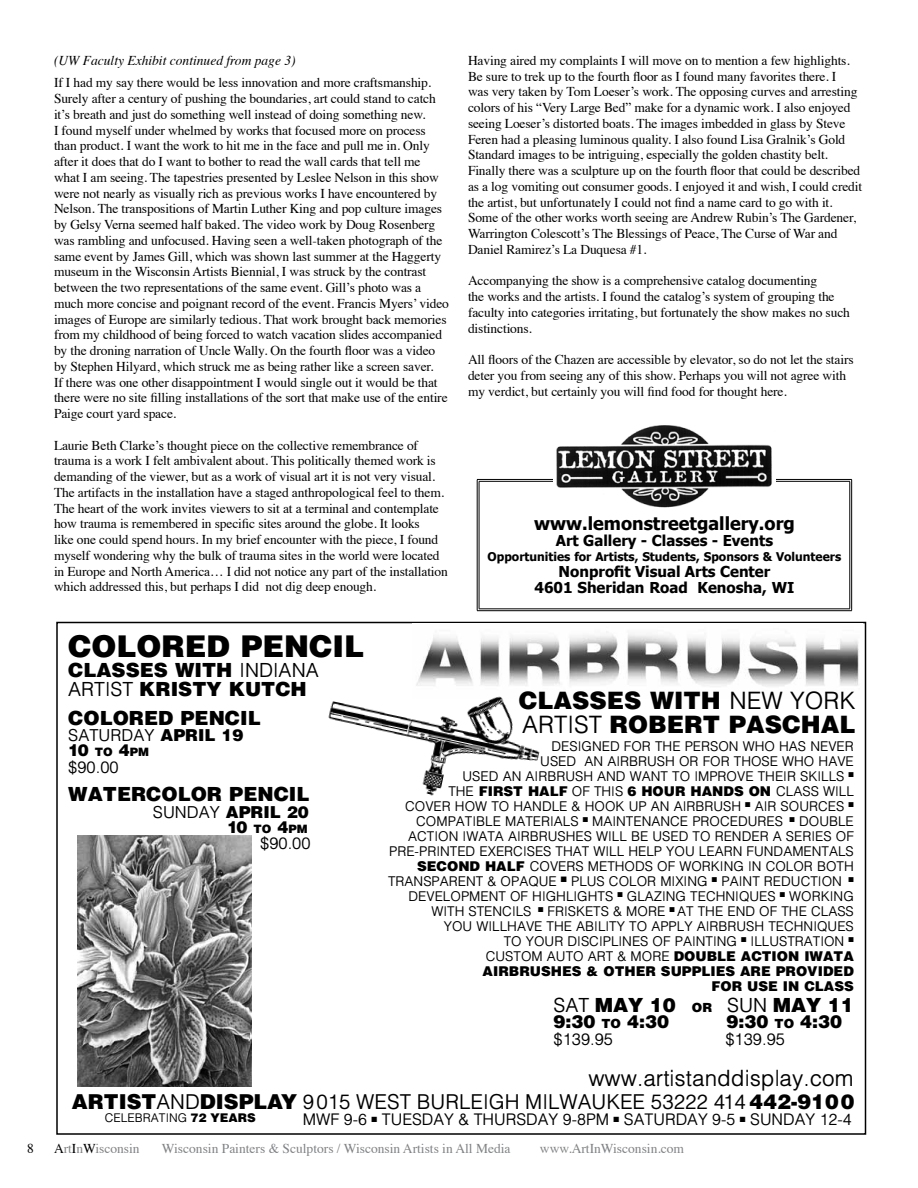
<style>
.page{position:relative;width:918px;height:1188px;background:#fff}
.page>*{position:absolute;margin:0;border:0;box-sizing:border-box;transform-origin:0 0}
.t1{font:900 30px "Noravetica";color:#000}
.t2{font:900 24px/24px "Noravetica";color:#000}
.t3{font:22.5px "Noravetica Sweet";color:#000}
.t4{font:20.55px "Noravetica Sweet";color:#000}
.t5{font:900 19.5px/19.5px "Noravetica";color:#000}
.t6{font:700 18px "Tahoma";color:#000}
.t7{font:900 18px "Noravetica";color:#000}
.t8{font:16.5px "Noravetica Sweet";color:#000}
.t9{font:900 16.5px "Noravetica";color:#000}
.t10{font:16.5px "Noravetica Sweet";color:#000}
.t11{font:16.05px "Noravetica Sweet";color:#000}
.t12{font:700 15px/15.8px "Tahoma";color:#000;text-align:center}
.t13{font:13.5px/15.8px "Times";letter-spacing:-.01em;color:#000}
.t14{font:13.5px/15px "Noravetica Sweet";color:#000;text-align:right}
.t15{font:13.5px "Times";color:#808285}
.t16{font:900 13.5px/15px "Noravetica";color:#000;text-align:right}
.t17{font:italic 13.5px "Times";color:#000}
.t18{font:700 12px "Tahoma";color:#000}
.t19{font:12px "Noravetica Sweet";color:#000}
.t20{font:900 11.55px "Noravetica";color:#000}
.s1{font-family:"Noravetica Sweet";font-weight:400}
.s2{font-family:"Noravetica";font-weight:900}
.s3{font-size:16.5px}
.s4{font-size:12.6px}
.s5{color:#000}
</style>
<div class="page">
<img style="left:425px;top:631px;width:434px;height:56px">
<img style="left:328px;top:658px;width:230px;height:138px">
<img style="left:77px;top:836px;width:175px;height:251px">
<hr style="left:477px;top:479px;width:375px;height:1px;background:#000">
<hr style="left:479px;top:481px;width:371px;height:1px;background:#000">
<hr style="left:477px;top:480px;width:1px;height:131px;background:#000">
<hr style="left:479px;top:482px;width:1px;height:127px;background:#000">
<hr style="left:850px;top:482px;width:1px;height:127px;background:#000">
<hr style="left:851px;top:480px;width:1px;height:131px;background:#000">
<hr style="left:479px;top:609px;width:371px;height:1px;background:#000">
<hr style="left:477px;top:610px;width:375px;height:1px;background:#000">
<img style="left:553px;top:425px;width:222px;height:83px">
<p class="t17" style="left:54px;top:49px;width:243px">(UW Faculty Exhibit continued from page 3)</p>
<p class="t13" style="left:54px;top:74px;width:397px">If I had my say there would be less innovation and more craftsmanship.<br>Surely after a century of pushing the boundaries, art could stand to catch it’s breath and just do something well instead of doing something new.<br>I found myself under whelmed by works that focused more on process than product. I want the work to hit me in the face and pull me in. Only after it does that do I want to bother to read the wall cards that tell me what I am seeing. The tapestries presented by Leslee Nelson in this show were not nearly as visually rich as previous works I have encountered by Nelson. The transpositions of Martin Luther King and pop culture images by Gelsy Verna seemed half baked. The video work by Doug Rosenberg was rambling and unfocused. Having seen a well-taken photograph of the same event by James Gill, which was shown last summer at the Haggerty museum in the Wisconsin Artists Biennial, I was struck by the contrast between the two representations of the same event. Gill’s photo was a much more concise and poignant record of the event. Francis Myers’ video images of Europe are similarly tedious. That work brought back memories from my childhood of being forced to watch vacation slides accompanied by the droning narration of Uncle Wally. On the fourth floor was a video by Stephen Hilyard, which struck me as being rather like a screen saver.<br>If there was one other disappointment I would single out it would be that there were no site filling installations of the sort that make use of the entire Paige court yard space.</p>
<p class="t13" style="left:54px;top:436px;width:395px">Laurie Beth Clarke’s thought piece on the collective remembrance of trauma is a work I felt ambivalent about. This politically themed work is demanding of the viewer, but as a work of visual art it is not very visual.<br>The artifacts in the installation have a staged anthropological feel to them.<br>The heart of the work invites viewers to sit at a terminal and contemplate how trauma is remembered in specific sites around the globe. It looks<br>like one could spend hours. In my brief encounter with the piece, I found myself wondering why the bulk of trauma sites in the world were located in Europe and North America… I did not notice any part of the installation which addressed this, but perhaps I did not dig deep enough.</p>
<p class="t13" style="left:468px;top:51px;width:396px">Having aired my complaints I will move on to mention a few highlights.<br>Be sure to trek up to the fourth floor as I found many favorites there. I<br>was very taken by Tom Loeser’s work. The opposing curves and arresting colors of his “Very Large Bed” make for a dynamic work. I also enjoyed seeing Loeser’s distorted boats. The images imbedded in glass by Steve Feren had a pleasing luminous quality. I also found Lisa Gralnik’s Gold Standard images to be intriguing, especially the golden chastity belt.<br>Finally there was a sculpture up on the fourth floor that could be described as a log vomiting out consumer goods. I enjoyed it and wish, I could credit the artist, but unfortunately I could not find a name card to go with it.<br>Some of the other works worth seeing are Andrew Rubin’s The Gardener, Warrington Colescott’s The Blessings of Peace, The Curse of War and Daniel Ramirez’s La Duquesa #1.</p>
<p class="t13" style="left:468px;top:272px;width:383px">Accompanying the show is a comprehensive catalog documenting<br>the works and the artists. I found the catalog’s system of grouping the faculty into categories irritating, but fortunately the show makes no such distinctions.</p>
<p class="t13" style="left:468px;top:351px;width:387px">All floors of the Chazen are accessible by elevator, so do not let the stairs deter you from seeing any of this show. Perhaps you will not agree with my verdict, but certainly you will find food for thought here.</p>
<h3 class="t6" style="left:534px;top:511px;width:262px">www.lemonstreetgallery.org</h3>
<p class="t12" style="left:556px;top:531px;width:219px">Art Gallery - Classes - Events</p>
<p class="t18" style="left:488px;top:549px;width:355px">Opportunities for Artists, Students, Sponsors &amp; Volunteers</p>
<p class="t12" style="left:534px;top:563px;width:261px">Nonprofit Visual Arts Center<br>4601 Sheridan Road Kenosha, WI</p>
<h1 class="t1" style="left:68px;top:627px;width:297px">COLORED PENCIL</h1>
<h3 class="t5" style="left:68px;top:660px;width:252px">CLASSES WITH <span class="s1">INDIANA<br>ARTIST</span> KRISTY KUTCH</h3>
<h3 class="t5" style="left:68px;top:708px;width:194px">COLORED PENCIL</h3>
<p class="t8" style="left:68px;top:725px;width:177px">SATURDAY <span class="s2">APRIL 19</span></p>
<p class="t20" style="left:68px;top:745px;width:82px"><span class="s3">10</span> TO <span class="s3">4</span>PM</p>
<p class="t10" style="left:68px;top:757px;width:52px">$90.00</p>
<h3 class="t5" style="left:68px;top:784px;width:243px">WATERCOLOR PENCIL</h3>
<p class="t9" style="left:153px;top:801px;width:158px"><span class="s1">SUNDAY</span> APRIL 20</p>
<p class="t20" style="left:227px;top:821px;width:82px"><span class="s3">10</span> TO <span class="s3">4</span>PM</p>
<p class="t10" style="left:260px;top:833px;width:52px">$90.00</p>
<h2 class="t2" style="left:519px;top:687px;width:338px">CLASSES WITH <span class="s1">NEW YORK<br>ARTIST</span> ROBERT PASCHAL</h2>
<p class="t14" style="left:463px;top:739px;width:393px">DESIGNED FOR THE PERSON WHO HAS NEVER<br>USED AN AIRBRUSH OR FOR THOSE WHO HAVE<br>USED AN AIRBRUSH AND WANT TO IMPROVE THEIR SKILLS ■</p>
<p class="t16" style="left:448px;top:783px;width:407px"><span class="s1">THE</span> FIRST HALF <span class="s1">OF THIS</span> 6 HOUR HANDS ON <span class="s1">CLASS WILL</span></p>
<p class="t14" style="left:388px;top:799px;width:467px">COVER HOW TO HANDLE &amp; HOOK UP AN AIRBRUSH ■ AIR SOURCES ■ COMPATIBLE MATERIALS ■ MAINTENANCE PROCEDURES ■ DOUBLE ACTION IWATA AIRBRUSHES WILL BE USED TO RENDER A SERIES OF PRE-PRINTED EXERCISES THAT WILL HELP YOU LEARN FUNDAMENTALS <span class="s2">SECOND HALF</span> COVERS METHODS OF WORKING IN COLOR BOTH TRANSPARENT &amp; OPAQUE ■ PLUS COLOR MIXING ■ PAINT REDUCTION ■ DEVELOPMENT OF HIGHLIGHTS ■ GLAZING TECHNIQUES ■ WORKING WITH STENCILS ■ FRISKETS &amp; MORE ■ AT THE END OF THE CLASS<br>YOU WILLHAVE THE ABILITY TO APPLY AIRBRUSH TECHNIQUES<br>TO YOUR DISCIPLINES OF PAINTING ■ ILLUSTRATION ■<br>CUSTOM AUTO ART &amp; MORE <span class="s2">DOUBLE ACTION IWATA</span></p>
<p class="t16" style="left:483px;top:963px;width:373px">AIRBRUSHES &amp; OTHER SUPPLIES ARE PROVIDED<br>FOR USE IN CLASS</p>
<h3 class="t5" style="left:553px;top:994px;width:302px"><span class="s1">SAT</span> MAY 10 <span class="s4">OR</span> <span class="s1">SUN</span> MAY 11</h3>
<h3 class="t7" style="left:553px;top:1010px;width:117px">9:30 <span class="s4">TO</span> 4:30</h3>
<h3 class="t7" style="left:727px;top:1010px;width:117px">9:30 <span class="s4">TO</span> 4:30</h3>
<p class="t8" style="left:553px;top:1028px;width:61px">$139.95</p>
<p class="t8" style="left:725px;top:1028px;width:61px">$139.95</p>
<h3 class="t3" style="left:588px;top:1064px;width:267px">WWW.ARTISTANDDISPLAY.COM</h3>
<h3 class="t4" style="left:72px;top:1089px;width:784px"><span class="s2">ARTIST</span>AND<span class="s2">DISPLAY</span> 9015 WEST BURLEIGH MILWAUKEE 53222 414 <span class="s2">442-9100</span></h3>
<p class="t11" style="left:303px;top:1110px;width:550px">MWF 9-6 ■ TUESDAY &amp; THURSDAY 9-8PM ■ SATURDAY 9-5 ■ SUNDAY 12-4</p>
<p class="t19" style="left:105px;top:1110px;width:152px">CELEBRATING <span class="s2">72 YEARS</span></p>
<p class="t13" style="left:27px;top:1139px;width:8px">8</p>
<p class="t15" style="left:54px;top:1136px;width:105px"><span class="s5">A</span>rt<span class="s5">I</span>n<span class="s5">W</span>isconsin W</p>
<p class="t15" style="left:174px;top:1136px;width:338px">isconsin Painters &amp; Sculptors / Wisconsin Artists in All Media</p>
<p class="t15" style="left:540px;top:1136px;width:146px">www.ArtInWisconsin.com</p>
</div>
